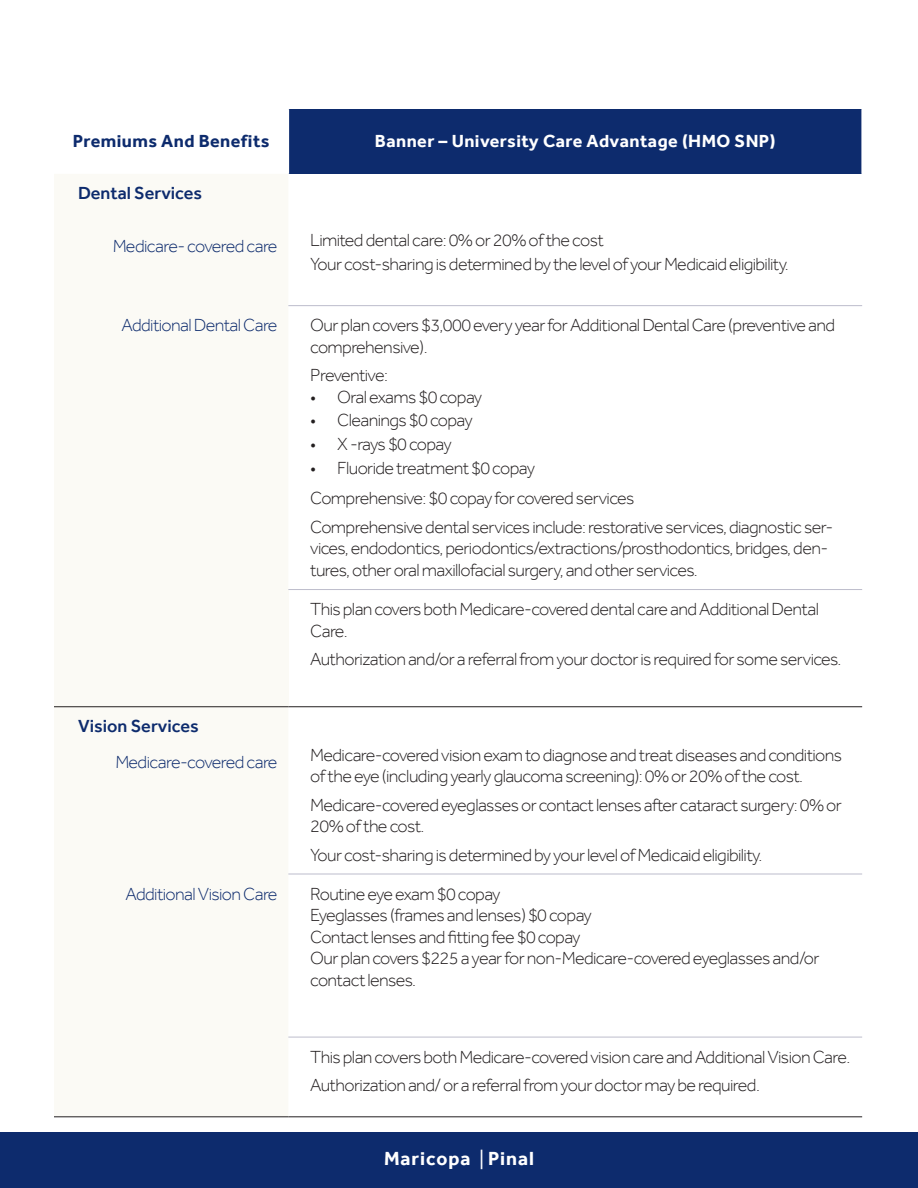
<style>
.page{position:relative;width:918px;height:1188px;background:#fff}
.page>*{position:absolute;margin:0;border:0;box-sizing:border-box;transform-origin:0 0}
.t1{font:700 19.5px "Effra";letter-spacing:.05em;color:#fff}
.t2{font:300 18px/21.6px "Effra";letter-spacing:-.035em;color:#231f20}
.t3{font:300 18px "Effra";letter-spacing:-.035em;color:#0d2b6d}
.t4{font:700 18px "Effra";letter-spacing:.025em;color:#fff}
.t5{font:500 18px "Effra";color:#0d2b6d}
.t6{font:700 18px "Effra";letter-spacing:.025em;color:#0d2b6d}
.t7{font:300 18px "Effra";letter-spacing:-.055em;color:#231f20}
.s1{font-family:"Futura Std";font-weight:400}
</style>
<div class="page">
<div style="left:0;top:1133px;width:918px;height:55px;background:#0d2b6d"></div>
<div style="left:288px;top:109px;width:574px;height:65px;background:#0d2b6d"></div>
<div style="left:54px;top:590px;width:234px;height:117px;background:#fbfaf5"></div>
<hr style="left:288px;top:305px;width:574px;height:1px;background:#bdbdcc">
<hr style="left:288px;top:589px;width:574px;height:1px;background:#bdbdcc">
<hr style="left:288px;top:874px;width:574px;height:1px;background:#bdbdcc">
<hr style="left:288px;top:1037px;width:574px;height:1px;background:#bdbdcc">
<hr style="left:288px;top:109px;width:1px;height:65px;background:#fff">
<hr style="left:861px;top:109px;width:2px;height:65px;background:#fff">
<hr style="left:54px;top:706px;width:234px;height:1px;background:#231f20">
<hr style="left:288px;top:706px;width:574px;height:1px;background:#231f20">
<hr style="left:54px;top:1117px;width:234px;height:1px;background:#231f20">
<hr style="left:288px;top:1117px;width:574px;height:1px;background:#231f20">
<p class="t6" style="left:73px;top:131px;width:198px">Premiums And Benefits</p>
<p class="t4" style="left:375px;top:131px;width:402px">Banner – University Care Advantage (HMO SNP)</p>
<h3 class="t5" style="left:78px;top:182px;width:125px">Dental Services</h3>
<p class="t3" style="left:113px;top:236px;width:166px">Medicare- covered care</p>
<p class="t2" style="left:310px;top:229px;width:295px">Limited dental care: 0% or 20% of the cost</p>
<p class="t2" style="left:310px;top:253px;width:480px">Your cost-sharing is determined by the level of your Medicaid eligibility.</p>
<p class="t3" style="left:122px;top:314px;width:158px">Additional Dental Care</p>
<p class="t2" style="left:310px;top:314px;width:527px">Our plan covers$3,000every year for Additional Dental Care (preventive and comprehensive).</p>
<p class="t2" style="left:310px;top:364px;width:79px">Preventive:</p>
<p class="t2" style="left:310px;top:386px;width:173px">• Oral exams $0 copay</p>
<p class="t2" style="left:310px;top:409px;width:164px">• Cleanings $0 copay</p>
<p class="t7" style="left:310px;top:433px;width:143px">• X -rays $0 copay</p>
<p class="t2" style="left:310px;top:457px;width:226px">• Fluoride treatment $0 copay</p>
<p class="t2" style="left:310px;top:487px;width:326px">Comprehensive: $0 copay for covered services</p>
<p class="t2" style="left:310px;top:516px;width:525px">Comprehensive dental services include: restorative services, diagnostic ser&shy;vices, endodontics, periodontics/extractions/prosthodontics, bridges, den&shy;tures, other oral maxillofacial surgery, and other services.</p>
<p class="t2" style="left:310px;top:598px;width:510px">This plan covers both Medicare-covered dental care and Additional Dental<br>Care.</p>
<p class="t2" style="left:310px;top:648px;width:533px">Authorization and/or a referral from your doctor is required for some services.</p>
<h3 class="t5" style="left:78px;top:716px;width:122px">Vision Services</h3>
<p class="t3" style="left:115px;top:752px;width:164px">Medicare-covered care</p>
<p class="t2" style="left:310px;top:744px;width:533px">Medicare-covered vision exam to diagnose and treat diseases and conditions of the eye (including yearly glaucoma screening): 0% or 20% of the cost.</p>
<p class="t2" style="left:310px;top:794px;width:533px">Medicare-covered eyeglasses or contact lenses after cataract surgery: 0% or<br>20% of the cost.</p>
<p class="t2" style="left:310px;top:843px;width:454px">Your cost-sharing is determined by your level of Medicaid eligibility.</p>
<p class="t3" style="left:126px;top:883px;width:153px">Additional Vision Care</p>
<p class="t2" style="left:310px;top:882px;width:511px">Routine eye exam $0 copay<br>Eyeglasses (frames and lenses) $0 copay<br>Contact lenses and fitting fee $0 copay<br>Our plan covers$225a year for non-Medicare-covered eyeglasses and/or contact lenses.</p>
<p class="t2" style="left:310px;top:1046px;width:542px">This plan covers both Medicare-covered vision care and Additional Vision Care.</p>
<p class="t2" style="left:310px;top:1074px;width:451px">Authorization and/ or a referral from your doctor may be required.</p>
<p class="t1" style="left:384px;top:1147px;width:151px">Maricopa <span class="s1">|</span>Pinal</p>
</div>
